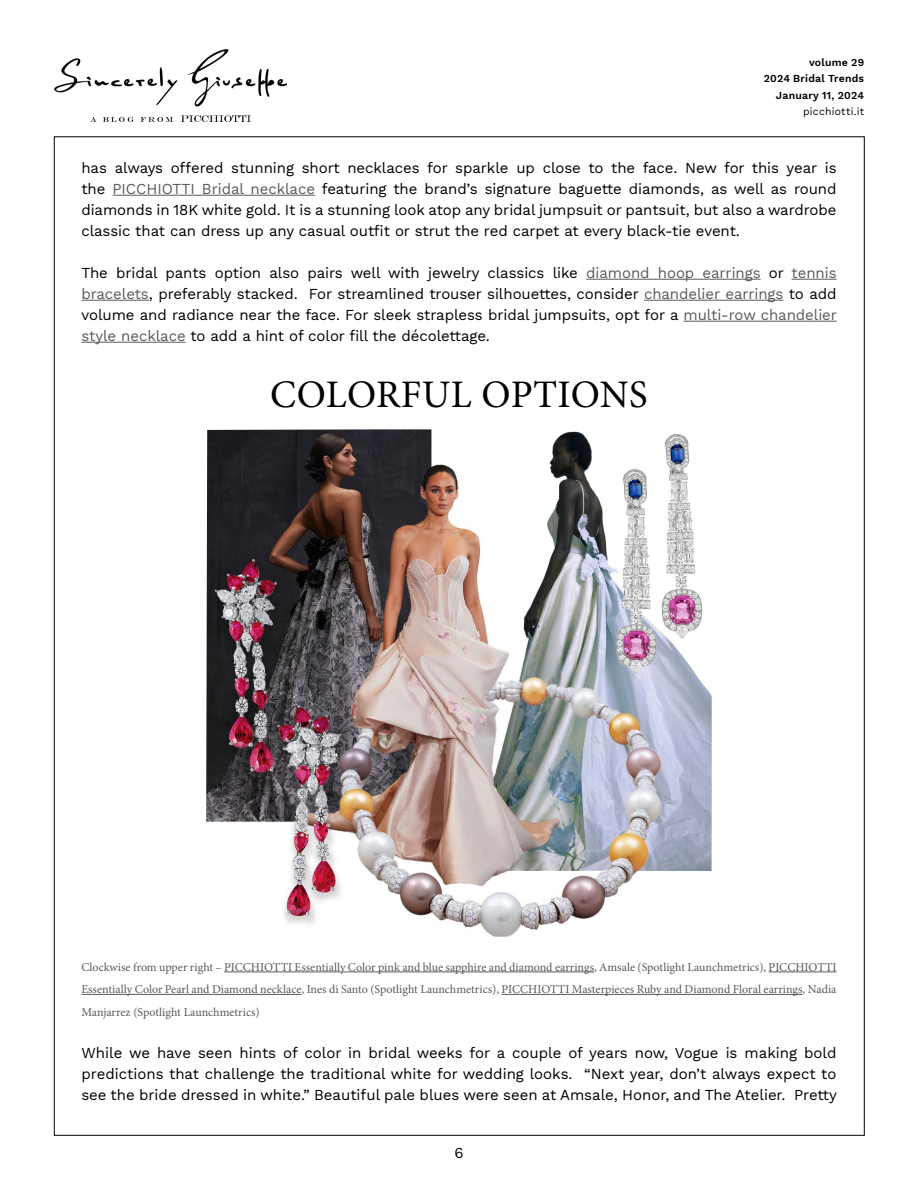
<style>
.page{position:relative;width:918px;height:1188px;background:#fff}
.page>*{position:absolute;margin:0;border:0;box-sizing:border-box;transform-origin:0 0}
.t1{font:39px "Minion Pro";letter-spacing:.01em;color:#000}
.t2{font:15px/21px "Work Sans";letter-spacing:-.005em;color:#000;text-align:justify}
.t3{font:12px/22.5px "Minion Pro";color:#58595b;text-align:justify}
.t4{font:600 10.5px/16.5px "Work Sans";letter-spacing:.02em;color:#000;text-align:right}
.t5{font:10.5px "Work Sans";letter-spacing:.015em;color:#000}
.s1{color:#58595b}
</style>
<div class="page">
<hr style="left:113px;top:195px;width:202px;height:1px;background:#58595b">
<hr style="left:586px;top:279px;width:175px;height:1px;background:#58595b">
<hr style="left:792px;top:279px;width:45px;height:1px;background:#58595b">
<hr style="left:81px;top:300px;width:68px;height:1px;background:#58595b">
<hr style="left:644px;top:300px;width:139px;height:1px;background:#58595b">
<hr style="left:683px;top:321px;width:154px;height:1px;background:#58595b">
<hr style="left:81px;top:342px;width:105px;height:1px;background:#58595b">
<hr style="left:224px;top:972px;width:370px;height:1px;background:#58595b">
<hr style="left:769px;top:972px;width:68px;height:1px;background:#58595b">
<hr style="left:81px;top:994px;width:220px;height:1px;background:#58595b">
<hr style="left:502px;top:994px;width:301px;height:1px;background:#58595b">
<img style="left:54px;top:49px;width:233px;height:73px">
<img style="left:206px;top:429px;width:506px;height:508px">
<p class="t4" style="left:764px;top:53px;width:102px">volume 29<br>2024 Bridal Trends<br>January 11, 2024</p>
<p class="t5" style="left:803px;top:103px;width:62px">picchiotti.it</p>
<p class="t2" style="left:81px;top:156px;width:757px">has always offered stunning short necklaces for sparkle up close to the face. New for this year is the <span class="s1">PICCHIOTTI Bridal necklace</span> featuring the brand’s signature baguette diamonds, as well as round diamonds in 18K white gold. It is a stunning look atop any bridal jumpsuit or pantsuit, but also a wardrobe classic that can dress up any casual outfit or strut the red carpet at every black-tie event.</p>
<p class="t2" style="left:81px;top:261px;width:757px">The bridal pants option also pairs well with jewelry classics like <span class="s1">diamond hoop earrings</span> or <span class="s1">tennis bracelets</span>, preferably stacked. For streamlined trouser silhouettes, consider <span class="s1">chandelier earrings</span> to add volume and radiance near the face. For sleek strapless bridal jumpsuits, opt for a <span class="s1">multi-row chandelier style necklace</span> to add a hint of color fill the décolettage.</p>
<h1 class="t1" style="left:270px;top:368px;width:379px">COLORFUL OPTIONS</h1>
<p class="t3" style="left:81px;top:956px;width:757px">Clockwise from upper right – PICCHIOTTI Essentially Color pink and blue sapphire and diamond earrings, Amsale (Spotlight Launchmetrics), PICCHIOTTI Essentially Color Pearl and Diamond necklace, Ines di Santo (Spotlight Launchmetrics), PICCHIOTTI Masterpieces Ruby and Diamond Floral earrings, Nadia Manjarrez (Spotlight Launchmetrics)</p>
<p class="t2" style="left:81px;top:1041px;width:757px">While we have seen hints of color in bridal weeks for a couple of years now, Vogue is making bold predictions that challenge the traditional white for wedding looks. “Next year, don’t always expect to see the bride dressed in white.” Beautiful pale blues were seen at Amsale, Honor, and The Atelier. Pretty</p>
<p class="t2" style="left:454px;top:1142px;width:11px">6</p>
</div>
